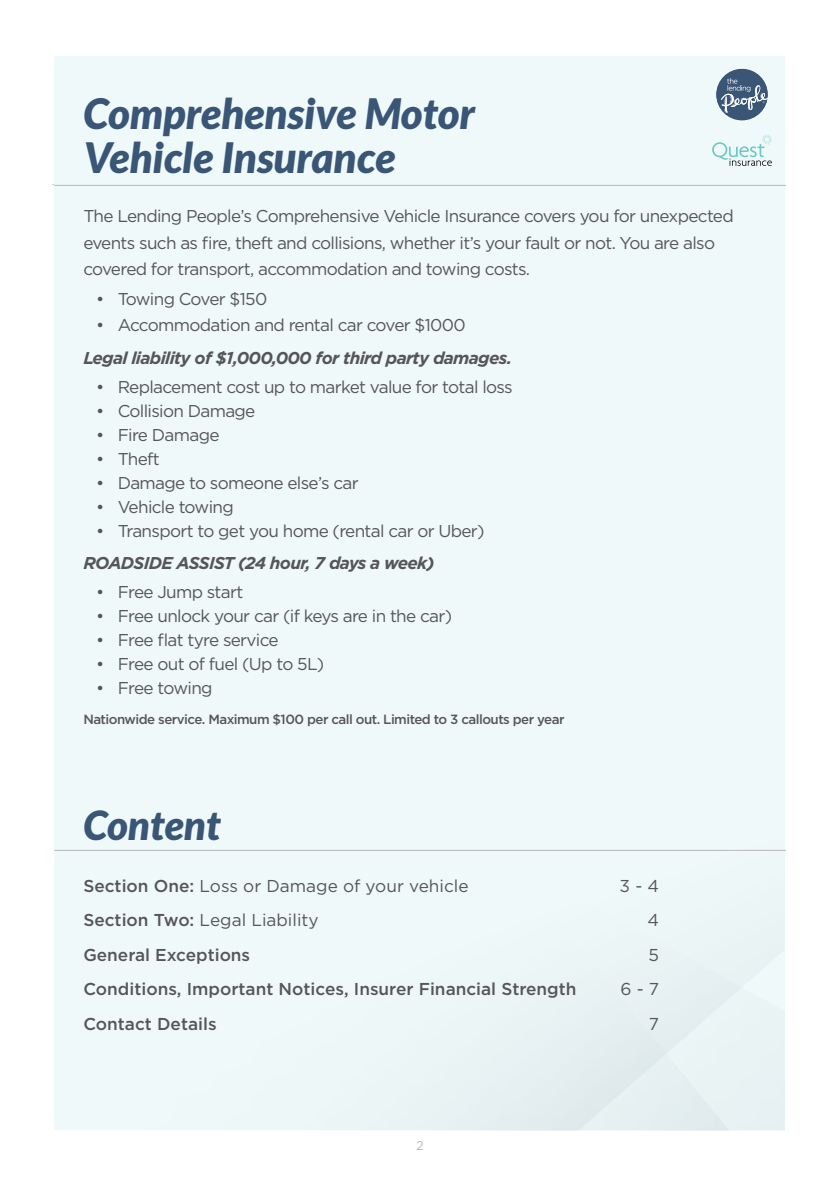
<style>
.page{position:relative;width:840px;height:1191px;background:#fff}
.page>*{position:absolute;margin:0;border:0;box-sizing:border-box;transform-origin:0 0}
.t1{font:italic 900 41.8px/44px "Lato";color:#3a5676}
.t2{font:italic 900 40px "Lato";color:#3a5676}
.t3{font:17.2px/26.6px "Gotham";letter-spacing:-.04em;color:#565659}
.t4{font:500 17.2px "Gotham";color:#565659}
.t5{font:italic 700 17.2px "Gotham";letter-spacing:-.04em;color:#565659}
.t6{font:17.2px "Gotham";color:#565659}
.t7{font:500 13.4px "Gotham";letter-spacing:-.04em;color:#565659}
.t8{font:12.6px "Gotham";color:#b4b8c6}
.s1{font-weight:500}
</style>
<div class="page">
<hr style="left:52px;top:184px;width:731px;height:1px;background:#b6b7b8">
<div style="left:54px;top:57px;width:730px;height:1073px;background:#f0f9f9"></div>
<svg style="left:55px;top:849px;width:729px;height:281px"></svg>
<hr style="left:54px;top:185px;width:731px;height:1px;background:#b6b7b8">
<hr style="left:54px;top:850px;width:731px;height:1px;background:#b6b7b8">
<svg style="left:712px;top:134px;width:59px;height:32px"></svg>
<svg style="left:715px;top:68px;width:53px;height:53px"></svg>
<div style="left:715px;top:68px;width:53px;height:53px;border:1px solid #fff;border-radius:50%"></div>
<svg style="left:720px;top:78px;width:48px;height:35px;background:#697f97"></svg>
<h1 class="t1" style="left:83px;top:92px;width:393px">Comprehensive Motor<br>Vehicle Insurance</h1>
<p class="t3" style="left:83px;top:202px;width:651px">The Lending People’s Comprehensive Vehicle Insurance covers you for unexpected events such as fire, theft and collisions, whether it’s your fault or not. You are also covered for transport, accommodation and towing costs.</p>
<p class="t3" style="left:96px;top:285px;width:173px">• Towing Cover $150</p>
<p class="t3" style="left:96px;top:311px;width:371px">• Accommodation and rental car cover $1000</p>
<p class="t5" style="left:83px;top:347px;width:430px">Legal liability of $1,000,000 for third party damages.</p>
<p class="t3" style="left:96px;top:373px;width:418px">• Replacement cost up to market value for total loss</p>
<p class="t3" style="left:96px;top:397px;width:161px">• Collision Damage</p>
<p class="t3" style="left:96px;top:421px;width:125px">• Fire Damage</p>
<p class="t3" style="left:96px;top:445px;width:65px">• Theft</p>
<p class="t3" style="left:96px;top:469px;width:264px">• Damage to someone else’s car</p>
<p class="t3" style="left:96px;top:493px;width:139px">• Vehicle towing</p>
<p class="t3" style="left:96px;top:517px;width:390px">• Transport to get you home (rental car or Uber)</p>
<p class="t5" style="left:83px;top:553px;width:352px">ROADSIDE ASSIST (24 hour, 7 days a week)</p>
<p class="t3" style="left:96px;top:578px;width:149px">• Free Jump start</p>
<p class="t3" style="left:96px;top:602px;width:357px">• Free unlock your car (if keys are in the car)</p>
<p class="t3" style="left:96px;top:626px;width:184px">• Free flat tyre service</p>
<p class="t3" style="left:96px;top:650px;width:230px">• Free out of fuel (Up to 5L)</p>
<p class="t3" style="left:96px;top:674px;width:118px">• Free towing</p>
<p class="t7" style="left:83px;top:712px;width:482px">Nationwide service. Maximum $100 per call out. Limited to 3 callouts per year</p>
<h2 class="t2" style="left:83px;top:802px;width:139px">Content</h2>
<p class="t6" style="left:83px;top:876px;width:386px"><span class="s1">Section One:</span> Loss or Damage of your vehicle</p>
<p class="t3" style="left:619px;top:872px;width:41px">3 - 4</p>
<p class="t6" style="left:83px;top:910px;width:237px"><span class="s1">Section Two:</span> Legal Liability</p>
<p class="t3" style="left:647px;top:906px;width:13px">4</p>
<p class="t4" style="left:83px;top:945px;width:168px">General Exceptions</p>
<p class="t3" style="left:648px;top:941px;width:12px">5</p>
<p class="t4" style="left:83px;top:979px;width:494px">Conditions, Important Notices, Insurer Financial Strength</p>
<p class="t3" style="left:620px;top:975px;width:40px">6 - 7</p>
<p class="t4" style="left:83px;top:1013px;width:135px">Contact Details</p>
<p class="t3" style="left:648px;top:1010px;width:12px">7</p>
<p class="t8" style="left:416px;top:1138px;width:9px">2</p>
</div>
